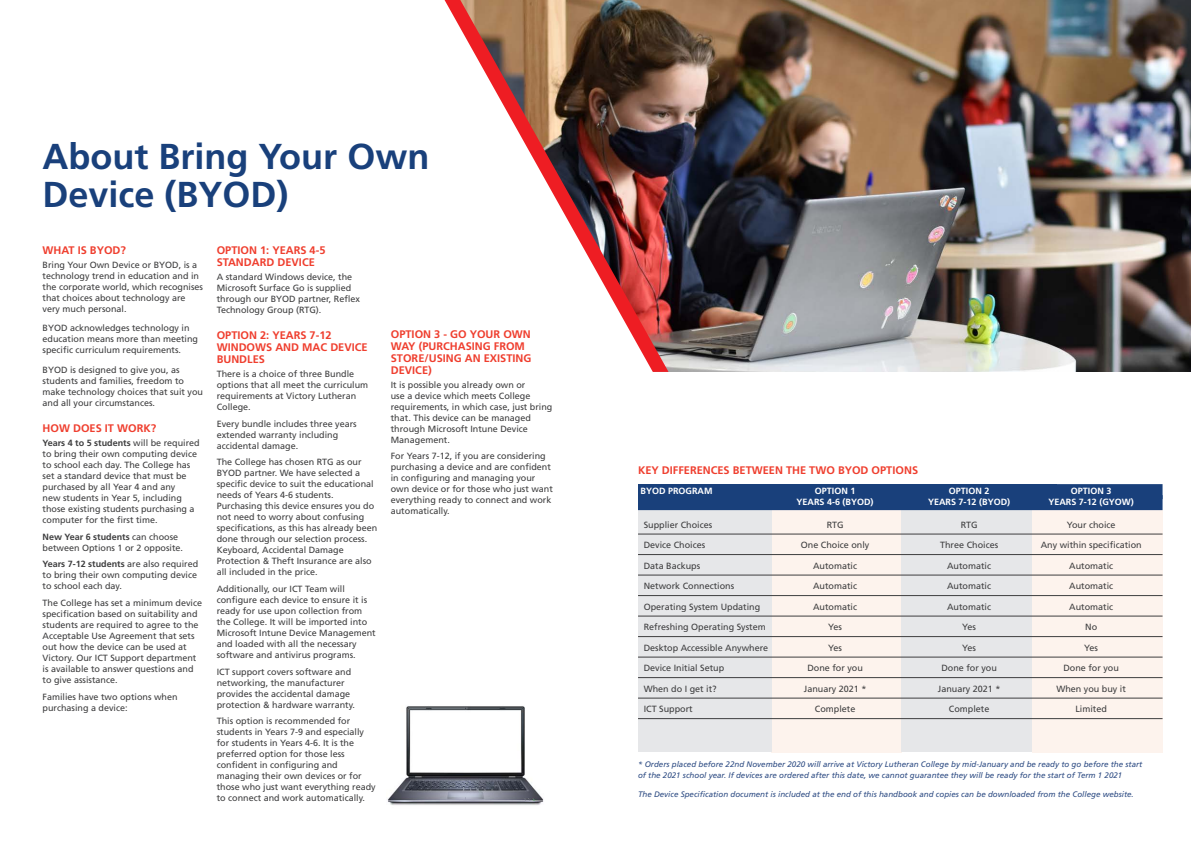
<style>
.page{position:relative;width:1191px;height:842px;background:#fff}
.page>*{position:absolute;margin:0;border:0;box-sizing:border-box;transform-origin:0 0}
.Page_Title{font:700 36px/38px "Frutiger LT Std";color:#19407b}
.Su_heading{font:700 11px/12px "Frutiger LT Std";color:#ef3e2e}
.Body_Copy_plain_bg{font:9px/11px "Frutiger LT Std";color:#3e3e3f}
.Table_listing{font:9px "Frutiger LT Std";color:#3e3e3f}
.t1{font:700 9px "Frutiger LT Std";color:#fff}
.t2{font:italic 8px/11px "Frutiger LT Std";color:#2f4d84}
.s1{font-weight:700}
</style>
<div class="page">
<div style="left:1032px;top:510px;width:130px;height:242px;background:#fdf3ed"></div>
<img style="left:668px;top:0;width:523px;height:372px">
<img style="left:657px;top:0;width:11px;height:372px">
<img style="left:444px;top:0;width:213px;height:372px">
<div style="left:771px;top:510px;width:130px;height:242px;background:#fdf3ed"></div>
<div style="left:638px;top:511px;width:133px;height:241px;background:#e6e7e9"></div>
<div style="left:901px;top:508px;width:131px;height:244px;background:#e6e7e9"></div>
<div style="left:638px;top:484px;width:524px;height:15px;background:#19407b"></div>
<div style="left:638px;top:495px;width:524px;height:15px;background:#19407b"></div>
<hr style="left:638px;top:534px;width:524px;height:1px;background:#3e3e3f">
<hr style="left:638px;top:554px;width:524px;height:1px;background:#3e3e3f">
<hr style="left:638px;top:575px;width:524px;height:1px;background:#3e3e3f">
<hr style="left:638px;top:595px;width:524px;height:1px;background:#3e3e3f">
<hr style="left:638px;top:616px;width:524px;height:1px;background:#3e3e3f">
<hr style="left:638px;top:636px;width:524px;height:1px;background:#3e3e3f">
<hr style="left:638px;top:657px;width:524px;height:1px;background:#3e3e3f">
<hr style="left:638px;top:677px;width:524px;height:1px;background:#3e3e3f">
<hr style="left:638px;top:698px;width:524px;height:1px;background:#3e3e3f">
<hr style="left:638px;top:718px;width:524px;height:1px;background:#3e3e3f">
<img style="left:387px;top:706px;width:157px;height:99px">
<p class="Page_Title" style="left:43px;top:137px;width:388px">About Bring Your Own<br>Device (BYOD)</p>
<p class="Su_heading" style="left:43px;top:244px;width:85px">WHAT IS BYOD?</p>
<p class="Body_Copy_plain_bg" style="left:43px;top:259px;width:162px">Bring Your Own Device or BYOD, is a technology trend in education and in the corporate world, which recognises that choices about technology are very much personal.</p>
<p class="Body_Copy_plain_bg" style="left:43px;top:323px;width:157px">BYOD acknowledges technology in education means more than meeting specific curriculum requirements.</p>
<p class="Body_Copy_plain_bg" style="left:43px;top:364px;width:162px">BYOD is designed to give you, as students and families, freedom to make technology choices that suit you and all your circumstances.</p>
<p class="Su_heading" style="left:43px;top:422px;width:115px">HOW DOES IT WORK?</p>
<p class="Body_Copy_plain_bg" style="left:43px;top:437px;width:159px"><span class="s1">Years 4 to 5 students</span> will be required to bring their own computing device to school each day. The College has set a standard device that must be purchased by all Year 4 and any<br>new students in Year 5, including those existing students purchasing a computer for the first time.</p>
<p class="Body_Copy_plain_bg" style="left:43px;top:531px;width:142px"><span class="s1">New Year 6 students</span> can choose between Options 1 or 2 opposite.</p>
<p class="Body_Copy_plain_bg" style="left:43px;top:559px;width:157px"><span class="s1">Years 7-12 students</span> are also required to bring their own computing device to school each day.</p>
<p class="Body_Copy_plain_bg" style="left:43px;top:597px;width:161px">The College has set a minimum device specification based on suitability and students are required to agree to the Acceptable Use Agreement that sets out how the device can be used at Victory. Our ICT Support department is available to answer questions and to give assistance.</p>
<p class="Body_Copy_plain_bg" style="left:43px;top:691px;width:137px">Families have two options when purchasing a device:</p>
<p class="Su_heading" style="left:217px;top:244px;width:110px">OPTION 1: YEARS 4-5<br>STANDARD DEVICE</p>
<p class="Body_Copy_plain_bg" style="left:217px;top:271px;width:145px">A standard Windows device, the<br>Microsoft Surface Go is supplied through our BYOD partner, Reflex<br>Technology Group (RTG).</p>
<p class="Su_heading" style="left:217px;top:329px;width:152px">OPTION 2: YEARS 7-12<br>WINDOWS AND MAC DEVICE<br>BUNDLES</p>
<p class="Body_Copy_plain_bg" style="left:217px;top:368px;width:153px">There is a choice of three Bundle options that all meet the curriculum requirements at Victory Lutheran<br>College.</p>
<p class="Body_Copy_plain_bg" style="left:217px;top:418px;width:142px">Every bundle includes three years extended warranty including accidental damage.</p>
<p class="Body_Copy_plain_bg" style="left:217px;top:457px;width:162px">The College has chosen RTG as our BYOD partner. We have selected a specific device to suit the educational needs of Years 4-6 students.<br>Purchasing this device ensures you do not need to worry about confusing specifications, as this has already been done through our selection process.<br>Keyboard, Accidental Damage Protection &amp; Theft Insurance are also all included in the price.</p>
<p class="Body_Copy_plain_bg" style="left:217px;top:583px;width:161px">Additionally, our ICT Team will configure each device to ensure it is ready for use upon collection from the College. It will be imported into Microsoft Intune Device Management and loaded with all the necessary software and antivirus programs.</p>
<p class="Body_Copy_plain_bg" style="left:217px;top:666px;width:140px">ICT support covers software and networking, the manufacturer provides the accidental damage protection &amp; hardware warranty.</p>
<p class="Body_Copy_plain_bg" style="left:217px;top:716px;width:161px">This option is recommended for students in Years 7-9 and especially for students in Years 4-6. It is the preferred option for those less confident in configuring and managing their own devices or for those who just want everything ready to connect and work automatically.</p>
<p class="Su_heading" style="left:391px;top:328px;width:142px">OPTION 3 - GO YOUR OWN<br>WAY (PURCHASING FROM<br>STORE/USING AN EXISTING<br>DEVICE)</p>
<p class="Body_Copy_plain_bg" style="left:391px;top:379px;width:163px">It is possible you already own or<br>use a device which meets College requirements, in which case, just bring that. This device can be managed through Microsoft Intune Device<br>Management.</p>
<p class="Body_Copy_plain_bg" style="left:391px;top:451px;width:164px">For Years 7-12, if you are considering purchasing a device and are confident in configuring and managing your own device or for those who just want everything ready to connect and work automatically.</p>
<p class="Su_heading" style="left:638px;top:464px;width:281px">KEY DIFFERENCES BETWEEN THE TWO BYOD OPTIONS</p>
<p class="t1" style="left:640px;top:486px;width:73px">BYOD PROGRAM</p>
<p class="t1" style="left:815px;top:486px;width:42px">OPTION 1</p>
<p class="t1" style="left:949px;top:486px;width:42px">OPTION 2</p>
<p class="t1" style="left:1071px;top:486px;width:42px">OPTION 3</p>
<p class="t1" style="left:796px;top:497px;width:79px">YEARS 4-6 (BYOD)</p>
<p class="t1" style="left:928px;top:497px;width:84px">YEARS 7-12 (BYOD)</p>
<p class="t1" style="left:1048px;top:497px;width:87px">YEARS 7-12 (GYOW)</p>
<p class="Table_listing" style="left:643px;top:519px;width:70px">Supplier Choices</p>
<p class="Table_listing" style="left:826px;top:519px;width:18px">RTG</p>
<p class="Table_listing" style="left:960px;top:519px;width:18px">RTG</p>
<p class="Table_listing" style="left:1066px;top:519px;width:50px">Your choice</p>
<p class="Table_listing" style="left:643px;top:540px;width:63px">Device Choices</p>
<p class="Table_listing" style="left:801px;top:540px;width:70px">One Choice only</p>
<p class="Table_listing" style="left:940px;top:540px;width:60px">Three Choices</p>
<p class="Table_listing" style="left:1040px;top:540px;width:103px">Any within specification</p>
<p class="Table_listing" style="left:643px;top:560px;width:58px">Data Backups</p>
<p class="Table_listing" style="left:813px;top:560px;width:46px">Automatic</p>
<p class="Table_listing" style="left:947px;top:560px;width:46px">Automatic</p>
<p class="Table_listing" style="left:1069px;top:560px;width:46px">Automatic</p>
<p class="Table_listing" style="left:643px;top:581px;width:92px">Network Connections</p>
<p class="Table_listing" style="left:813px;top:581px;width:46px">Automatic</p>
<p class="Table_listing" style="left:947px;top:581px;width:46px">Automatic</p>
<p class="Table_listing" style="left:1069px;top:581px;width:46px">Automatic</p>
<p class="Table_listing" style="left:643px;top:601px;width:118px">Operating System Updating</p>
<p class="Table_listing" style="left:813px;top:601px;width:46px">Automatic</p>
<p class="Table_listing" style="left:947px;top:601px;width:46px">Automatic</p>
<p class="Table_listing" style="left:1069px;top:601px;width:46px">Automatic</p>
<p class="Table_listing" style="left:643px;top:622px;width:124px">Refreshing Operating System</p>
<p class="Table_listing" style="left:828px;top:622px;width:15px">Yes</p>
<p class="Table_listing" style="left:962px;top:622px;width:15px">Yes</p>
<p class="Table_listing" style="left:1085px;top:622px;width:13px">No</p>
<p class="Table_listing" style="left:643px;top:642px;width:126px">Desktop Accessible Anywhere</p>
<p class="Table_listing" style="left:828px;top:642px;width:15px">Yes</p>
<p class="Table_listing" style="left:962px;top:642px;width:15px">Yes</p>
<p class="Table_listing" style="left:1084px;top:642px;width:15px">Yes</p>
<p class="Table_listing" style="left:643px;top:663px;width:82px">Device Initial Setup</p>
<p class="Table_listing" style="left:807px;top:663px;width:57px">Done for you</p>
<p class="Table_listing" style="left:941px;top:663px;width:57px">Done for you</p>
<p class="Table_listing" style="left:1063px;top:663px;width:57px">Done for you</p>
<p class="Table_listing" style="left:643px;top:683px;width:75px">When do I get it?</p>
<p class="Table_listing" style="left:804px;top:683px;width:64px">January 2021 *</p>
<p class="Table_listing" style="left:938px;top:683px;width:64px">January 2021 *</p>
<p class="Table_listing" style="left:1056px;top:683px;width:71px">When you buy it</p>
<p class="Table_listing" style="left:643px;top:704px;width:51px">ICT Support</p>
<p class="Table_listing" style="left:815px;top:704px;width:42px">Complete</p>
<p class="Table_listing" style="left:949px;top:704px;width:42px">Complete</p>
<p class="Table_listing" style="left:1075px;top:704px;width:33px">Limited</p>
<p class="t2" style="left:638px;top:759px;width:506px">* Orders placed before 22nd November 2020 will arrive at Victory Lutheran College by mid-January and be ready to go before the start of the 2021 school year. If devices are ordered after this date, we cannot guarantee they will be ready for the start of Term 1 2021</p>
<p class="t2" style="left:638px;top:789px;width:497px">The Device Specification document is included at the end of this handbook and copies can be downloaded from the College website.</p>
</div>
